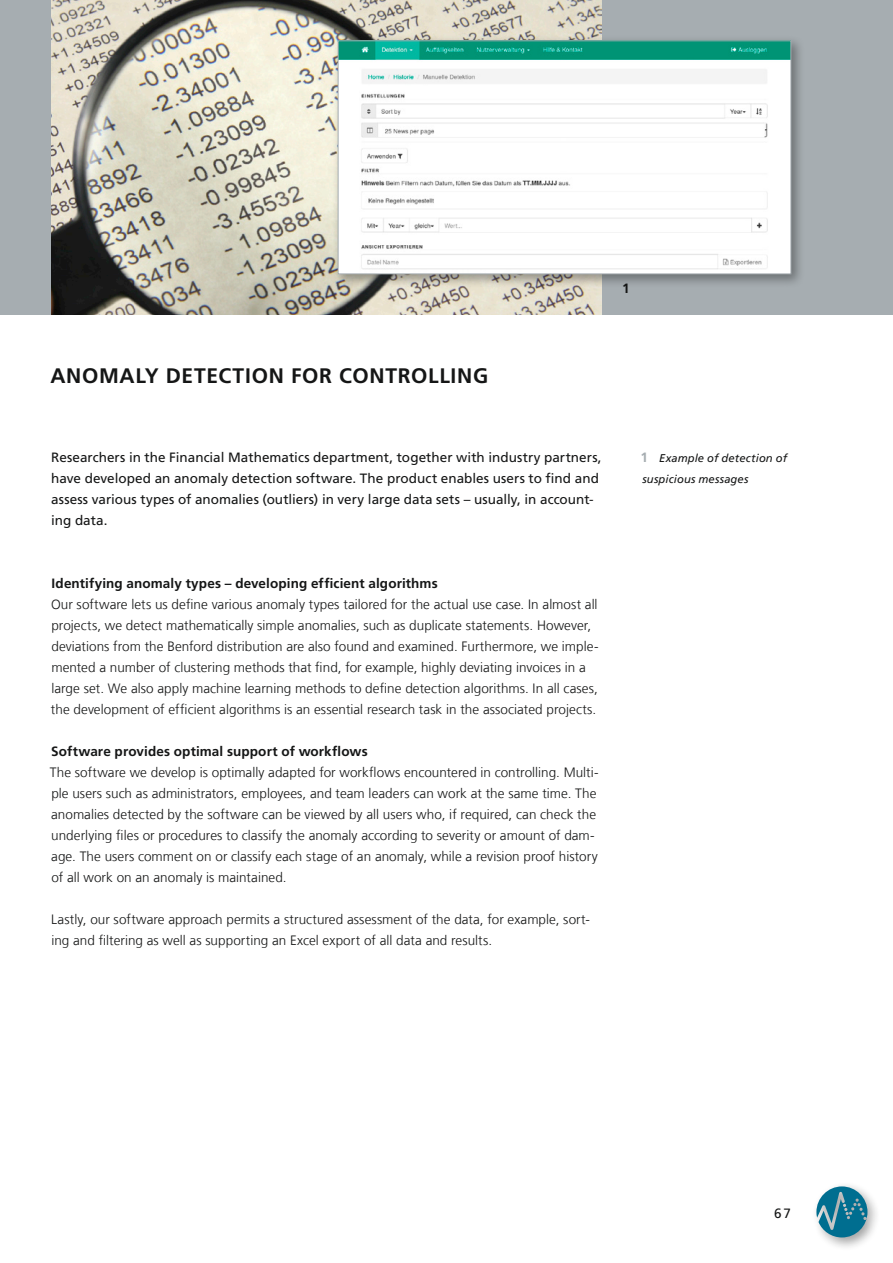
<style>
.page{position:relative;width:893px;height:1263px;background:#fff}
.page>*{position:absolute;margin:0;border:0;box-sizing:border-box;transform-origin:0 0}
.t1{font:700 21px "Frutiger LT Com";letter-spacing:.035em;color:#151616}
.t2{font:300 13.5px/21px "Frutiger LT Com";letter-spacing:.005em;color:#151616}
.t3{font:13.5px/21px "Frutiger LT Com";letter-spacing:.005em;color:#151616}
.t4{font:700 13.5px "Frutiger LT Com";letter-spacing:.01em;color:#151616}
.t5{font:italic 11.25px/21px "Frutiger LT Com";letter-spacing:.01em;color:#151616}
.s1{font-weight:700;font-style:normal;font-size:13.5px;color:#a6adb1}
</style>
<div class="page">
<div style="left:0;top:0;width:893px;height:315px;background:#a6adb1"></div>
<img style="left:51px;top:0;width:551px;height:315px">
<div style="left:812px;top:1181px;width:69px;height:70px;background:#151616;opacity:.4"></div>
<svg style="left:816px;top:1186px;width:51px;height:51px;background:#4b93a9"></svg>
<div style="left:333px;top:35px;width:472px;height:253px;background:#151616;opacity:.4"></div>
<img style="left:340px;top:42px;width:449px;height:230px">
<div style="left:338px;top:40px;width:453px;height:234px;border:1px solid #a6adb1"></div>
<p class="t4" style="left:622px;top:281px;width:9px">1</p>
<h1 class="t1" style="left:50px;top:364px;width:439px">ANOMALY DETECTION FOR CONTROLLING</h1>
<p class="t3" style="left:51px;top:447px;width:552px">Researchers in the Financial Mathematics department, together with industry partners, have developed an anomaly detection software. The product enables users to find and assess various types of anomalies (outliers) in very large data sets – usually, in account&shy;ing data.</p>
<p class="t4" style="left:52px;top:575px;width:388px">Identifying anomaly types – developing efficient algorithms</p>
<p class="t2" style="left:51px;top:594px;width:549px">Our software lets us define various anomaly types tailored for the actual use case. In almost all projects, we detect mathematically simple anomalies, such as duplicate statements. However, deviations from the Benford distribution are also found and examined. Furthermore, we imple&shy;mented a number of clustering methods that find, for example, highly deviating invoices in a large set. We also apply machine learning methods to define detection algorithms. In all cases, the development of efficient algorithms is an essential research task in the associated projects.</p>
<p class="t4" style="left:51px;top:743px;width:318px">Software provides optimal support of workflows</p>
<p class="t2" style="left:50px;top:762px;width:550px">The software we develop is optimally adapted for workflows encountered in controlling. Multi&shy;ple users such as administrators, employees, and team leaders can work at the same time. The anomalies detected by the software can be viewed by all users who, if required, can check the underlying files or procedures to classify the anomaly according to severity or amount of dam&shy;age. The users comment on or classify each stage of an anomaly, while a revision proof history of all work on an anomaly is maintained.</p>
<p class="t2" style="left:51px;top:909px;width:540px">Lastly, our software approach permits a structured assessment of the data, for example, sort&shy;ing and filtering as well as supporting an Excel export of all data and results.</p>
<p class="t5" style="left:640px;top:447px;width:148px"><span class="s1">1</span> Example of detection of suspicious messages</p>
<p class="t3" style="left:774px;top:1202px;width:18px">67</p>
</div>
